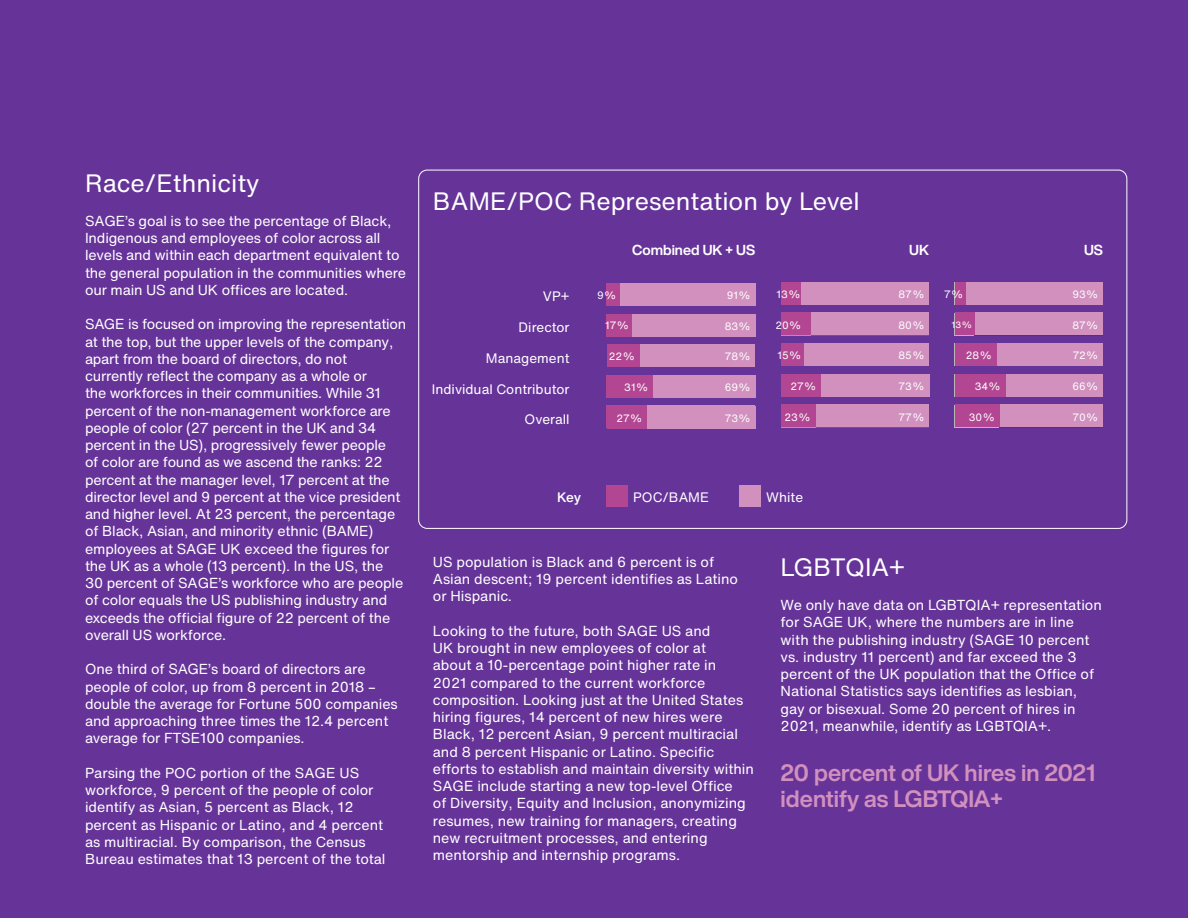
<style>
.page{position:relative;width:1188px;height:918px;background:#639}
.page>*{position:absolute;margin:0;border:0;box-sizing:border-box;transform-origin:0 0}
.t1{font:24.75px "Helvetica Now Text";color:#fff}
.t2{font:700 23.25px/26.2px "Helvetica Now Display";color:#d190be}
.t3{font:14.25px/17.2px "Helvetica Now Text";color:#fff}
.t4{font:700 14.25px "Helvetica Now Display";color:#fff}
.t5{font:13.5px "Helvetica Now Text";color:#fff}
.t6{font:500 13.5px "Helvetica Now Text";color:#fff}
.t7{font:10.5px "Helvetica Now Text";color:#fff}
.t8{font:9px "Helvetica Now Text";color:#fff}
</style>
<div class="page">
<div style="left:607px;top:485px;width:21px;height:22px;background:#b34693"></div>
<div style="left:740px;top:485px;width:21px;height:22px;background:#d190be"></div>
<div style="left:1005px;top:375px;width:98px;height:22px;background:#d190be"></div>
<div style="left:999px;top:405px;width:104px;height:23px;background:#434342"></div>
<div style="left:955px;top:375px;width:50px;height:22px;background:#b34693"></div>
<div style="left:955px;top:405px;width:44px;height:23px;background:#b8b7b7"></div>
<div style="left:821px;top:375px;width:108px;height:22px;background:#d190be"></div>
<div style="left:815px;top:405px;width:114px;height:23px;background:#646363"></div>
<div style="left:781px;top:375px;width:40px;height:22px;background:#b34693"></div>
<div style="left:781px;top:405px;width:34px;height:23px;background:#9d9d9c"></div>
<div style="left:620px;top:283px;width:135px;height:23px;background:#d190be"></div>
<div style="left:653px;top:376px;width:102px;height:22px;background:#d190be"></div>
<div style="left:647px;top:406px;width:108px;height:23px;background:#d190be"></div>
<div style="left:607px;top:283px;width:13px;height:23px;background:#b34693"></div>
<div style="left:607px;top:376px;width:46px;height:22px;background:#b34693"></div>
<div style="left:607px;top:406px;width:40px;height:23px;background:#b34693"></div>
<div style="left:965px;top:282px;width:138px;height:22px;background:#d190be"></div>
<div style="left:974px;top:313px;width:129px;height:22px;background:#d190be"></div>
<div style="left:996px;top:344px;width:107px;height:22px;background:#d190be"></div>
<div style="left:1005px;top:374px;width:98px;height:22px;background:#d190be"></div>
<div style="left:999px;top:405px;width:104px;height:22px;background:#d190be"></div>
<div style="left:955px;top:282px;width:10px;height:22px;background:#b34693"></div>
<div style="left:955px;top:313px;width:19px;height:22px;background:#b34693"></div>
<div style="left:955px;top:344px;width:41px;height:22px;background:#b34693"></div>
<div style="left:955px;top:374px;width:50px;height:22px;background:#b34693"></div>
<div style="left:955px;top:405px;width:44px;height:22px;background:#b34693"></div>
<div style="left:800px;top:282px;width:129px;height:22px;background:#d190be"></div>
<div style="left:811px;top:313px;width:118px;height:22px;background:#d190be"></div>
<div style="left:803px;top:344px;width:126px;height:22px;background:#d190be"></div>
<div style="left:821px;top:374px;width:108px;height:22px;background:#d190be"></div>
<div style="left:815px;top:405px;width:114px;height:22px;background:#d190be"></div>
<div style="left:781px;top:282px;width:19px;height:22px;background:#b34693"></div>
<div style="left:781px;top:313px;width:30px;height:22px;background:#b34693"></div>
<div style="left:781px;top:344px;width:22px;height:22px;background:#b34693"></div>
<div style="left:781px;top:374px;width:40px;height:22px;background:#b34693"></div>
<div style="left:781px;top:405px;width:34px;height:22px;background:#b34693"></div>
<div style="left:632px;top:314px;width:123px;height:22px;background:#d190be"></div>
<div style="left:639px;top:345px;width:116px;height:22px;background:#d190be"></div>
<div style="left:653px;top:375px;width:102px;height:22px;background:#d190be"></div>
<div style="left:607px;top:314px;width:25px;height:22px;background:#b34693"></div>
<div style="left:607px;top:345px;width:32px;height:22px;background:#b34693"></div>
<div style="left:607px;top:375px;width:46px;height:22px;background:#b34693"></div>
<p class="t1" style="left:85px;top:166px;width:176px">Race/Ethnicity</p>
<p class="t3" style="left:85px;top:212px;width:323px">SAGE’s goal is to see the percentage of Black, Indigenous and employees of color across all levels and within each department equivalent to the general population in the communities where our main US and UK offices are located.</p>
<p class="t3" style="left:85px;top:316px;width:323px">SAGE is focused on improving the representation at the top, but the upper levels of the company, apart from the board of directors, do not currently reflect the company as a whole or<br>the workforces in their communities. While 31 percent of the non-management workforce are people of color (27 percent in the UK and 34 percent in the US), progressively fewer people<br>of color are found as we ascend the ranks: 22 percent at the manager level, 17 percent at the director level and 9 percent at the vice president and higher level. At 23 percent, the percentage of Black, Asian, and minority ethnic (BAME) employees at SAGE UK exceed the figures for the UK as a whole (13 percent). In the US, the<br>30 percent of SAGE’s workforce who are people of color equals the US publishing industry and exceeds the official figure of 22 percent of the overall US workforce.</p>
<p class="t3" style="left:85px;top:661px;width:314px">One third of SAGE’s board of directors are people of color, up from 8 percent in 2018 – double the average for Fortune 500 companies and approaching three times the 12.4 percent average for FTSE100 companies.</p>
<p class="t3" style="left:85px;top:764px;width:302px">Parsing the POC portion of the SAGE US workforce, 9 percent of the people of color identify as Asian, 5 percent as Black, 12 percent as Hispanic or Latino, and 4 percent as multiracial. By comparison, the Census Bureau estimates that 13 percent of the total</p>
<p class="t1" style="left:433px;top:184px;width:429px">BAME/POC Representation by Level</p>
<p class="t4" style="left:632px;top:240px;width:124px">Combined UK + US</p>
<p class="t4" style="left:909px;top:240px;width:21px">UK</p>
<p class="t4" style="left:1084px;top:240px;width:20px">US</p>
<p class="t5" style="left:717px;top:286px;width:35px">53%</p>
<p class="t7" style="left:1072px;top:287px;width:28px">93%</p>
<p class="t7" style="left:1072px;top:318px;width:28px">87%</p>
<p class="t7" style="left:1073px;top:348px;width:28px">72%</p>
<p class="t7" style="left:1072px;top:379px;width:28px">66%</p>
<p class="t7" style="left:1073px;top:410px;width:28px">70%</p>
<p class="t7" style="left:944px;top:287px;width:21px">7%</p>
<p class="t8" style="left:952px;top:318px;width:22px">13%</p>
<p class="t7" style="left:899px;top:287px;width:28px">87%</p>
<p class="t7" style="left:899px;top:318px;width:28px">80%</p>
<p class="t7" style="left:899px;top:348px;width:28px">85%</p>
<p class="t7" style="left:899px;top:379px;width:28px">73%</p>
<p class="t7" style="left:899px;top:410px;width:28px">77%</p>
<p class="t7" style="left:597px;top:288px;width:21px">9%</p>
<p class="t7" style="left:777px;top:288px;width:26px">13%</p>
<p class="t7" style="left:605px;top:319px;width:26px">17%</p>
<p class="t7" style="left:727px;top:288px;width:26px">91%</p>
<p class="t7" style="left:725px;top:319px;width:28px">83%</p>
<p class="t7" style="left:725px;top:349px;width:28px">78%</p>
<p class="t7" style="left:725px;top:380px;width:28px">69%</p>
<p class="t7" style="left:725px;top:411px;width:28px">73%</p>
<p class="t5" style="left:543px;top:287px;width:28px">VP+</p>
<p class="t5" style="left:519px;top:318px;width:52px">Director</p>
<p class="t5" style="left:486px;top:349px;width:85px">Management</p>
<p class="t7" style="left:775px;top:318px;width:28px">20%</p>
<p class="t7" style="left:777px;top:348px;width:26px">15%</p>
<p class="t7" style="left:966px;top:348px;width:28px">28%</p>
<p class="t7" style="left:975px;top:379px;width:28px">34%</p>
<p class="t7" style="left:969px;top:410px;width:28px">30%</p>
<p class="t7" style="left:609px;top:349px;width:28px">22%</p>
<p class="t7" style="left:624px;top:380px;width:26px">31%</p>
<p class="t7" style="left:616px;top:411px;width:28px">27%</p>
<p class="t7" style="left:791px;top:379px;width:28px">27%</p>
<p class="t7" style="left:785px;top:410px;width:28px">23%</p>
<p class="t5" style="left:432px;top:380px;width:139px">Individual Contributor</p>
<p class="t5" style="left:525px;top:410px;width:46px">Overall</p>
<p class="t6" style="left:557px;top:488px;width:26px">Key</p>
<p class="t5" style="left:633px;top:488px;width:77px">POC/BAME</p>
<p class="t5" style="left:766px;top:488px;width:38px">White</p>
<p class="t3" style="left:433px;top:553px;width:307px">US population is Black and 6 percent is of<br>Asian descent; 19 percent identifies as Latino or Hispanic.</p>
<p class="t3" style="left:433px;top:622px;width:323px">Looking to the future, both SAGE US and<br>UK brought in new employees of color at<br>about a 10-percentage point higher rate in<br>2021 compared to the current workforce composition. Looking just at the United States hiring figures, 14 percent of new hires were Black, 12 percent Asian, 9 percent multiracial and 8 percent Hispanic or Latino. Specific efforts to establish and maintain diversity within SAGE include starting a new top-level Office<br>of Diversity, Equity and Inclusion, anonymizing resumes, new training for managers, creating new recruitment processes, and entering mentorship and internship programs.</p>
<p class="t1" style="left:781px;top:550px;width:126px">LGBTQIA+</p>
<p class="t3" style="left:781px;top:597px;width:323px">We only have data on LGBTQIA+ representation for SAGE UK, where the numbers are in line with the publishing industry (SAGE 10 percent vs. industry 11 percent) and far exceed the 3 percent of the UK population that the Office of National Statistics says identifies as lesbian, gay or bisexual. Some 20 percent of hires in 2021, meanwhile, identify as LGBTQIA+.</p>
<p class="t2" style="left:781px;top:759px;width:316px">20 percent of UK hires in 2021 identify as LGBTQIA+</p>
</div>
